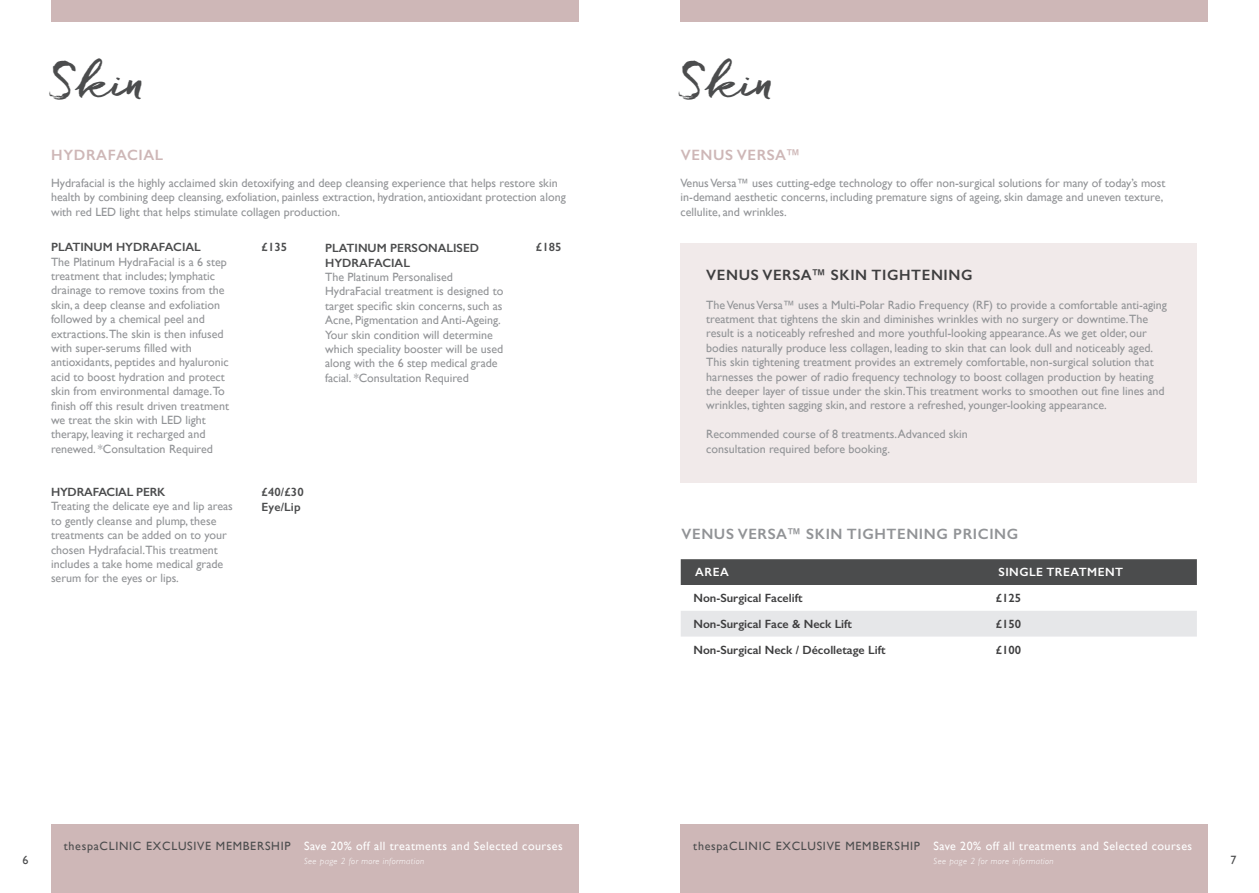
<style>
.page{position:relative;width:1259px;height:893px;background:#fff}
.page>*{position:absolute;margin:0;border:0;box-sizing:border-box;transform-origin:0 0}
.t1{font:48px "Freeland";color:#4b4c4d}
.t2{font:600 15px "Gill Sans";letter-spacing:.04em;color:#919396}
.t3{font:600 15px "Gill Sans";letter-spacing:.04em;color:#3e3e3f}
.t4{font:600 15px "Gill Sans";letter-spacing:.04em;color:#ceb7b7}
.t5{font:12px/14.4px "Gill Sans";color:#919396}
.t6{font:600 12px "Gill Sans";color:#3e3e3f}
.t7{font:12px "Gill Sans";letter-spacing:.04em;color:#fff}
.t8{font:600 12px/14.4px "Gill Sans";color:#4b4c4d}
.t9{font:12px "Gill Sans";letter-spacing:.06em;color:#4b4c4d}
.t10{font:600 12px "Gill Sans";letter-spacing:.04em;color:#fff}
.t11{font:600 12px "Gill Sans";letter-spacing:-.02em;color:#4b4c4d}
.t12{font:italic 300 9px "Gill Sans";letter-spacing:.04em;color:#fff}
</style>
<div class="page">
<div style="left:680px;top:0;width:528px;height:21px;background:#ceb7b7"></div>
<div style="left:680px;top:825px;width:528px;height:68px;background:#ceb7b7"></div>
<div style="left:681px;top:243px;width:516px;height:240px;background:#f1eaea"></div>
<div style="left:51px;top:0;width:527px;height:21px;background:#ceb7b7"></div>
<div style="left:51px;top:825px;width:527px;height:68px;background:#ceb7b7"></div>
<div style="left:681px;top:559px;width:516px;height:26px;background:#4b4c4d"></div>
<div style="left:681px;top:611px;width:516px;height:26px;background:#e6e7e9"></div>
<p class="t1" style="left:51px;top:51px;width:96px">Skin</p>
<p class="t1" style="left:680px;top:51px;width:96px">Skin</p>
<p class="t4" style="left:51px;top:146px;width:113px">HYDRAFACIAL</p>
<p class="t5" style="left:51px;top:176px;width:516px">Hydrafacial is the highly acclaimed skin detoxifying and deep cleansing experience that helps restore skin health by combining deep cleansing, exfoliation, painless extraction, hydration, antioxidant protection along with red LED light that helps stimulate collagen production.</p>
<p class="t8" style="left:51px;top:240px;width:151px">PLATINUM HYDRAFACIAL</p>
<p class="t8" style="left:536px;top:240px;width:27px">£185</p>
<p class="t5" style="left:51px;top:254px;width:179px">The Platinum HydraFacial is a 6 step treatment that includes; lymphatic drainage to remove toxins from the skin, a deep cleanse and exfoliation followed by a chemical peel and extractions.The skin is then infused with super-serums filled with antioxidants, peptides and hyaluronic acid to boost hydration and protect skin from environmental damage.To finish off this result driven treatment we treat the skin with LED light therapy, leaving it recharged and renewed. *Consultation Required</p>
<p class="t11" style="left:51px;top:485px;width:116px">HYDRAFACIAL PERK</p>
<p class="t5" style="left:51px;top:499px;width:183px">Treating the delicate eye and lip areas to gently cleanse and plump, these treatments can be added on to your chosen Hydrafacial.This treatment includes a take home medical grade serum for the eyes or lips.</p>
<p class="t8" style="left:261px;top:240px;width:27px">£135</p>
<p class="t8" style="left:325px;top:241px;width:155px">PLATINUM PERSONALISED<br>HYDRAFACIAL</p>
<p class="t5" style="left:325px;top:270px;width:180px">The Platinum Personalised HydraFacial treatment is designed to target specific skin concerns, such as Acne, Pigmentation and Anti-Ageing.<br>Your skin condition will determine which speciality booster will be used along with the 6 step medical grade facial. *Consultation Required</p>
<p class="t8" style="left:261px;top:485px;width:44px">£40/£30</p>
<p class="t8" style="left:261px;top:500px;width:41px">Eye/Lip</p>
<p class="t4" style="left:681px;top:146px;width:121px">VENUS VERSA™</p>
<p class="t5" style="left:680px;top:176px;width:486px">Venus Versa™ uses cutting-edge technology to offer non-surgical solutions for many of today’s most</p>
<p class="t5" style="left:680px;top:190px;width:484px">in-demand aesthetic concerns, including premature signs of ageing, skin damage and uneven texture, cellulite, and wrinkles.</p>
<p class="t3" style="left:706px;top:266px;width:268px">VENUS VERSA™ SKIN TIGHTENING</p>
<p class="t5" style="left:706px;top:297px;width:462px">The Venus Versa™ uses a Multi-Polar Radio Frequency (RF) to provide a comfortable anti-aging treatment that tightens the skin and diminishes wrinkles with no surgery or downtime.The result is a noticeably refreshed and more youthful-looking appearance. As we get older, our bodies naturally produce less collagen, leading to skin that can look dull and noticeably aged.<br>This skin tightening treatment provides an extremely comfortable, non-surgical solution that harnesses the power of radio frequency technology to boost collagen production by heating the deeper layer of tissue under the skin.This treatment works to smoothen out fine lines and wrinkles, tighten sagging skin, and restore a refreshed, younger-looking appearance.</p>
<p class="t5" style="left:706px;top:427px;width:263px">Recommended course of 8 treatments. Advanced skin</p>
<p class="t5" style="left:706px;top:441px;width:185px">consultation required before booking.</p>
<p class="t2" style="left:681px;top:525px;width:338px">VENUS VERSA™ SKIN TIGHTENING PRICING</p>
<p class="t10" style="left:695px;top:565px;width:35px">AREA</p>
<p class="t10" style="left:998px;top:565px;width:126px">SINGLE TREATMENT</p>
<p class="t6" style="left:693px;top:591px;width:110px">Non-Surgical Facelift</p>
<p class="t6" style="left:996px;top:591px;width:27px">£125</p>
<p class="t6" style="left:693px;top:617px;width:160px">Non-Surgical Face &amp; Neck Lift</p>
<p class="t6" style="left:996px;top:617px;width:27px">£150</p>
<p class="t6" style="left:693px;top:642px;width:193px">Non-Surgical Neck / Décolletage Lift</p>
<p class="t6" style="left:996px;top:642px;width:27px">£100</p>
<p class="t9" style="left:23px;top:853px;width:7px">6</p>
<p class="t9" style="left:64px;top:839px;width:228px">thespaCLINIC EXCLUSIVE MEMBERSHIP</p>
<p class="t7" style="left:304px;top:839px;width:260px">Save 20% off all treatments and Selected courses</p>
<p class="t9" style="left:693px;top:839px;width:228px">thespaCLINIC EXCLUSIVE MEMBERSHIP</p>
<p class="t12" style="left:304px;top:856px;width:122px">See page 2 for more information</p>
<p class="t7" style="left:933px;top:839px;width:260px">Save 20% off all treatments and Selected courses</p>
<p class="t12" style="left:933px;top:856px;width:122px">See page 2 for more information</p>
<p class="t9" style="left:1230px;top:853px;width:7px">7</p>
</div>
